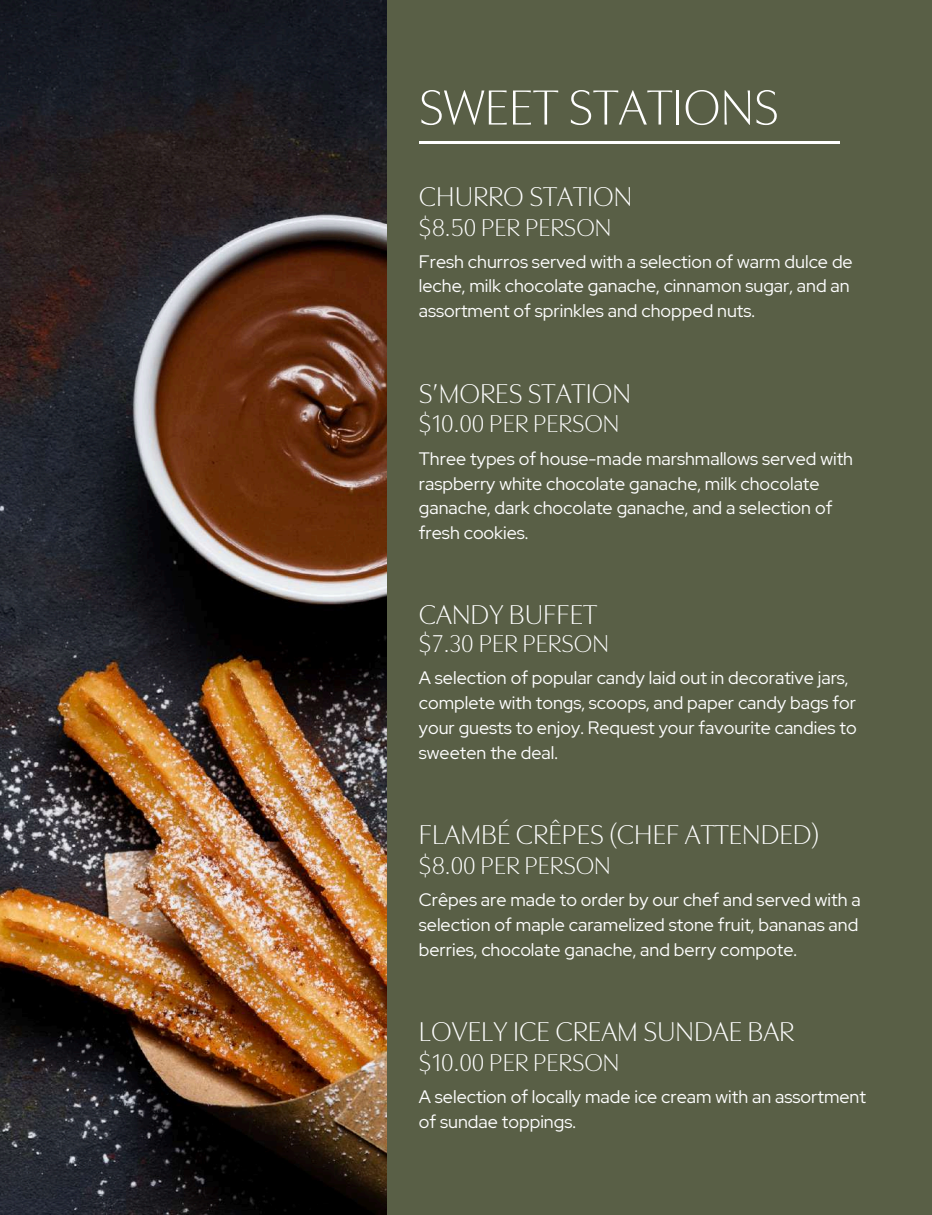
<style>
.page{position:relative;width:932px;height:1215px;background:#595f46}
.page>*{position:absolute;margin:0;border:0;box-sizing:border-box;transform-origin:0 0}
.t1{font:300 51.6px "Utile Display";color:#fff}
.t2{font:300 28.65px "Utile Display";color:#fff}
.t3{font:300 25.65px "Utile Display";color:#fff}
.t4{font:18px/24.8px "Red Hat Display";color:#fff}
</style>
<div class="page">
<img style="left:0;top:0;width:386px;height:1215px">
<hr style="left:419px;top:141px;width:420px;height:2px;background:#fff">
<h1 class="t1" style="left:419px;top:78px;width:361px">SWEET STATIONS</h1>
<h2 class="t2" style="left:419px;top:180px;width:215px">CHURRO STATION</h2>
<h3 class="t3" style="left:419px;top:212px;width:194px">$8.50 PER PERSON</h3>
<p class="t4" style="left:419px;top:249px;width:435px">Fresh churros served with a selection of warm dulce de leche, milk chocolate ganache, cinnamon sugar, and an assortment of sprinkles and chopped nuts.</p>
<h2 class="t2" style="left:419px;top:377px;width:213px">S’MORES STATION</h2>
<h3 class="t3" style="left:419px;top:409px;width:202px">$10.00 PER PERSON</h3>
<p class="t4" style="left:419px;top:446px;width:436px">Three types of house-made marshmallows served with raspberry white chocolate ganache, milk chocolate ganache, dark chocolate ganache, and a selection of fresh cookies.</p>
<h2 class="t2" style="left:419px;top:599px;width:180px">CANDY BUFFET</h2>
<h3 class="t3" style="left:419px;top:629px;width:191px">$7.30 PER PERSON</h3>
<p class="t4" style="left:419px;top:666px;width:439px">A selection of popular candy laid out in decorative jars, complete with tongs, scoops, and paper candy bags for your guests to enjoy. Request your favourite candies to sweeten the deal.</p>
<h2 class="t2" style="left:419px;top:818px;width:402px">FLAMBÉ CRÊPES (CHEF ATTENDED)</h2>
<h3 class="t3" style="left:419px;top:850px;width:193px">$8.00 PER PERSON</h3>
<p class="t4" style="left:419px;top:887px;width:443px">Crêpes are made to order by our chef and served with a selection of maple caramelized stone fruit, bananas and berries, chocolate ganache, and berry compote.</p>
<h2 class="t2" style="left:419px;top:1015px;width:377px">LOVELY ICE CREAM SUNDAE BAR</h2>
<h3 class="t3" style="left:419px;top:1048px;width:202px">$10.00 PER PERSON</h3>
<p class="t4" style="left:419px;top:1085px;width:449px">A selection of locally made ice cream with an assortment of sundae toppings.</p>
</div>
